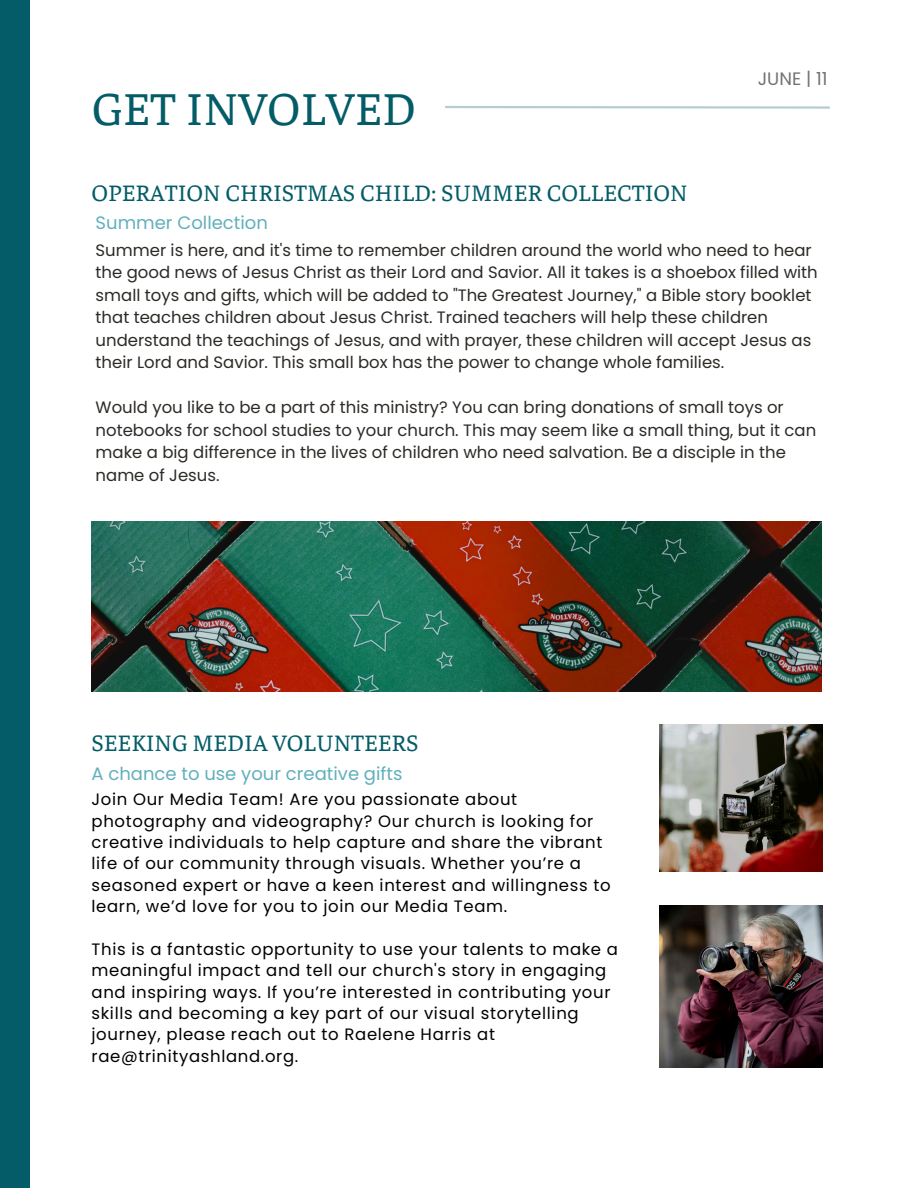
<style>
.page{position:relative;width:918px;height:1188px;background:#fff}
.page>*{position:absolute;margin:0;border:0;box-sizing:border-box;transform-origin:0 0}
.t1{font:48px "Faustina";color:#035c67}
.t2{font:24px "Faustina";color:#035c67}
.t3{font:18px "Poppins";color:#61b0bc}
.t4{font:18px "Poppins";color:#737373}
.t5{font:16.5px/22.5px "Poppins";color:#2d2a26}
.t6{font:16.5px/21.3px "Poppins";letter-spacing:.04em;color:#000}
</style>
<div class="page">
<svg style="left:445px;top:106px;width:385px;height:3px"></svg>
<div style="left:0;top:0;width:30px;height:1188px;background:#035c67"></div>
<img style="left:659px;top:906px;width:164px;height:162px">
<img style="left:659px;top:725px;width:164px;height:147px">
<img style="left:92px;top:522px;width:730px;height:170px">
<h2 class="t1" style="left:92px;top:75px;width:326px">GET INVOLVED</h2>
<p class="t2" style="left:92px;top:176px;width:598px">OPERATION CHRISTMAS CHILD: SUMMER COLLECTION</p>
<p class="t3" style="left:96px;top:210px;width:174px">Summer Collection</p>
<p class="t4" style="left:758px;top:66px;width:71px">JUNE | 11</p>
<p class="t5" style="left:96px;top:239px;width:724px">Summer is here, and it's time to remember children around the world who need to hear the good news of Jesus Christ as their Lord and Savior. All it takes is a shoebox filled with small toys and gifts, which will be added to "The Greatest Journey," a Bible story booklet that teaches children about Jesus Christ. Trained teachers will help these children understand the teachings of Jesus, and with prayer, these children will accept Jesus as their Lord and Savior. This small box has the power to change whole families.</p>
<p class="t5" style="left:96px;top:396px;width:722px">Would you like to be a part of this ministry? You can bring donations of small toys or notebooks for school studies to your church. This may seem like a small thing, but it can make a big difference in the lives of children who need salvation. Be a disciple in the name of Jesus.</p>
<p class="t2" style="left:92px;top:726px;width:328px">SEEKING MEDIA VOLUNTEERS</p>
<p class="t3" style="left:92px;top:761px;width:312px">A chance to use your creative gifts</p>
<p class="t6" style="left:92px;top:789px;width:521px">Join Our Media Team! Are you passionate about photography and videography? Our church is looking for creative individuals to help capture and share the vibrant life of our community through visuals. Whether you’re a seasoned expert or have a keen interest and willingness to learn, we’d love for you to join our Media Team.</p>
<p class="t6" style="left:92px;top:939px;width:528px">This is a fantastic opportunity to use your talents to make a meaningful impact and tell our church's story in engaging and inspiring ways. If you’re interested in contributing your skills and becoming a key part of our visual storytelling journey, please reach out to Raelene Harris at rae@trinityashland.org.</p>
</div>
